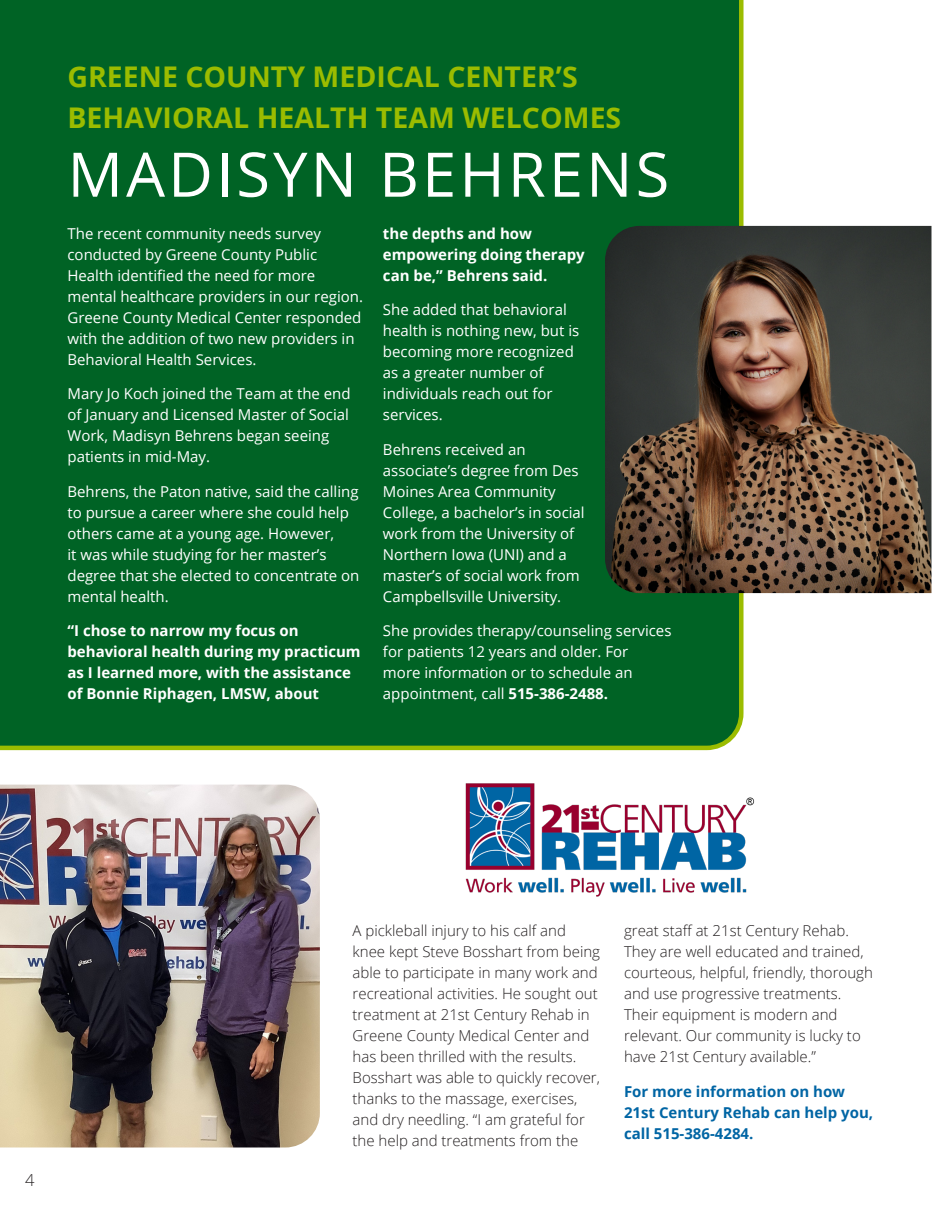
<style>
.page{position:relative;width:945px;height:1215px;background:#fff}
.page>*{position:absolute;margin:0;border:0;box-sizing:border-box;transform-origin:0 0}
.t1{font:61.5px "Open Sans";letter-spacing:.05em;color:#fff}
.t2{font:700 28.5px/40.5px "Open Sans";color:#9bbc00}
.t3{font:300 16.5px "Open Sans";color:#231f20}
.t4{font:15px/21px "Open Sans";color:#fff}
.t5{font:300 15px/21px "Open Sans";color:#231f20}
.t6{font:700 15px/21px "Open Sans";color:#fff}
.t7{font:700 15px/21px "Open Sans";color:#0065a4}
.s1{font-weight:700}
</style>
<div class="page">
<div style="left:0;top:0;width:744px;height:750px;background:#006325"></div>
<img style="left:465px;top:783px;width:290px;height:114px">
<img style="left:605px;top:226px;width:327px;height:367px">
<img style="left:0;top:785px;width:320px;height:363px">
<p class="t2" style="left:68px;top:56px;width:555px">GREENE COUNTY MEDICAL CENTER’S<br>BEHAVIORAL HEALTH TEAM WELCOMES</p>
<p class="t1" style="left:68px;top:132px;width:603px">MADISYN BEHRENS</p>
<p class="t4" style="left:68px;top:223px;width:297px">The recent community needs survey conducted by Greene County Public Health identified the need for more mental healthcare providers in our region.<br>Greene County Medical Center responded with the addition of two new providers in Behavioral Health Services.</p>
<p class="t4" style="left:68px;top:383px;width:285px">Mary Jo Koch joined the Team at the end of January and Licensed Master of Social Work, Madisyn Behrens began seeing patients in mid-May.</p>
<p class="t4" style="left:68px;top:481px;width:294px">Behrens, the Paton native, said the calling to pursue a career where she could help others came at a young age. However,<br>it was while studying for her master’s degree that she elected to concentrate on mental health.</p>
<p class="t6" style="left:68px;top:620px;width:295px">“I chose to narrow my focus on behavioral health during my practicum as I learned more, with the assistance of Bonnie Riphagen, LMSW, about</p>
<p class="t6" style="left:383px;top:223px;width:203px">the depths and how empowering doing therapy can be,” Behrens said.</p>
<p class="t4" style="left:383px;top:299px;width:198px">She added that behavioral health is nothing new, but is becoming more recognized as a greater number of individuals reach out for services.</p>
<p class="t4" style="left:383px;top:439px;width:203px">Behrens received an associate’s degree from Des<br>Moines Area Community<br>College, a bachelor’s in social work from the University of<br>Northern Iowa (UNI) and a master’s of social work from<br>Campbellsville University.</p>
<p class="t4" style="left:383px;top:620px;width:290px">She provides therapy/counseling services for patients 12 years and older. For<br>more information or to schedule an appointment, call <span class="s1">515-386-2488.</span></p>
<p class="t3" style="left:25px;top:1168px;width:11px">4</p>
<p class="t5" style="left:353px;top:920px;width:249px">A pickleball injury to his calf and knee kept Steve Bosshart from being able to participate in many work and recreational activities. He sought out treatment at 21st Century Rehab in Greene County Medical Center and has been thrilled with the results.<br>Bosshart was able to quickly recover, thanks to the massage, exercises, and dry needling. “I am grateful for the help and treatments from the</p>
<p class="t5" style="left:624px;top:920px;width:250px">great staff at 21st Century Rehab.<br>They are well educated and trained, courteous, helpful, friendly, thorough and use progressive treatments.<br>Their equipment is modern and relevant. Our community is lucky to have 21st Century available.”</p>
<p class="t7" style="left:624px;top:1081px;width:251px">For more information on how<br>21st Century Rehab can help you, call 515-386-4284.</p>
</div>
